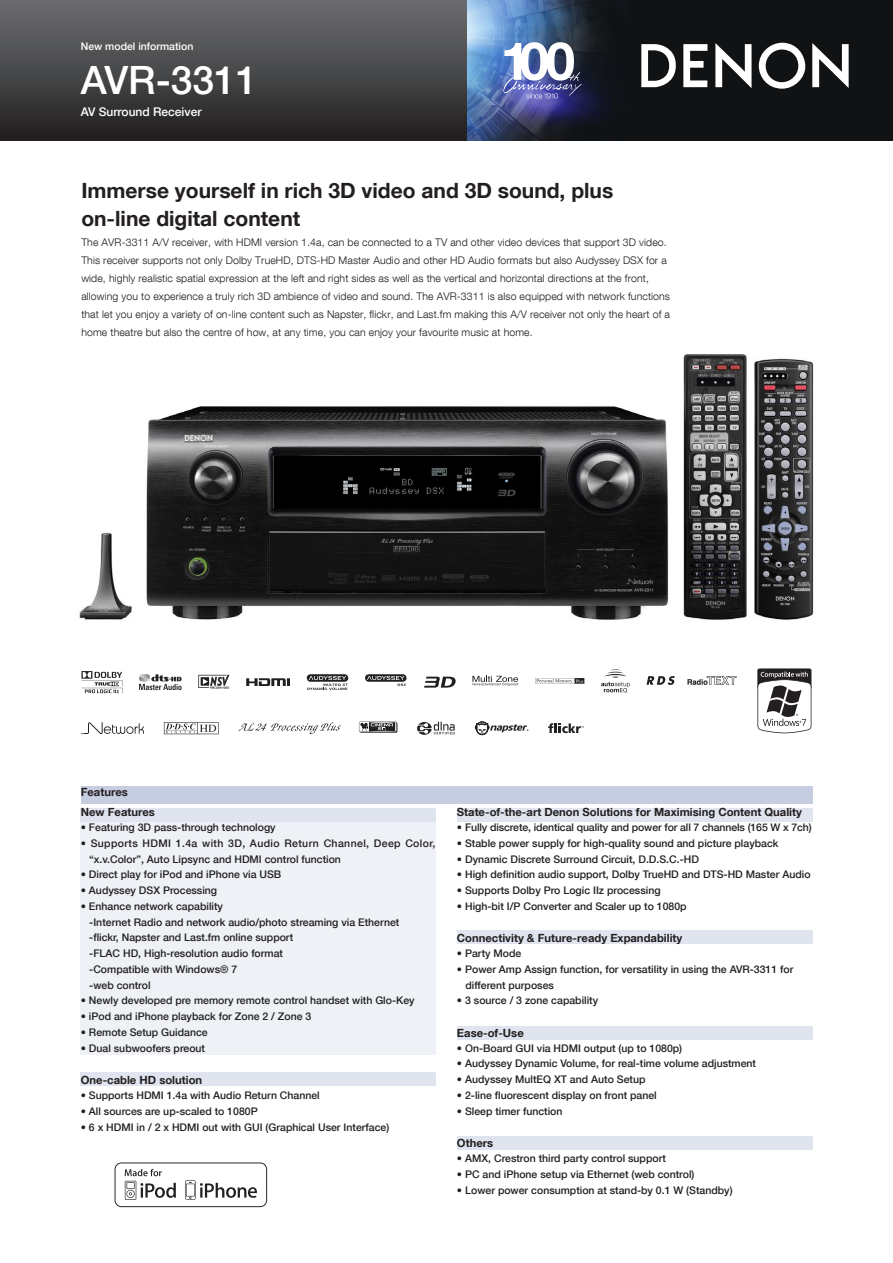
<style>
.page{position:relative;width:893px;height:1263px;background:#fff}
.page>*{position:absolute;margin:0;border:0;box-sizing:border-box;transform-origin:0 0}
.t1{font:500 39px "Helvetica Neue LT Com";color:#fff}
.t2{font:700 21px/28.5px "Helvetica Neue LT Com";color:#231f20}
.t3{font:500 12px "Helvetica Neue LT Com";color:#fff}
.t4{font:700 11.25px "Helvetica Neue LT Com";color:#231f20}
.t5{font:500 10.5px/15.8px "Helvetica Neue LT Com";color:#231f20}
.t6{font:300 10.5px/18px "Helvetica Neue LT Com";letter-spacing:.01em;color:#191a1e}
.t7{font:500 10.5px/15.8px "Helvetica Neue LT Com";letter-spacing:.035em;color:#231f20}
.t8{font:500 10.5px "Helvetica Neue LT Com";color:#fff}
</style>
<div class="page">
<div style="left:457px;top:930px;width:355px;height:14px;background:#e0e4ee"></div>
<div style="left:81px;top:1073px;width:355px;height:13px;background:#e0e4ee"></div>
<div style="left:0;top:0;width:473px;height:140px;background:linear-gradient(to bottom,#6d6e71,#222020)"></div>
<div style="left:467px;top:0;width:426px;height:140px;background:#101214"></div>
<img style="left:467px;top:0;width:145px;height:140px">
<img style="left:503px;top:42px;width:79px;height:57px">
<svg style="left:715px;top:43px;width:36px;height:45px"></svg>
<svg style="left:683px;top:44px;width:24px;height:43px"></svg>
<svg style="left:812px;top:43px;width:37px;height:45px"></svg>
<svg style="left:641px;top:44px;width:35px;height:43px"></svg>
<svg style="left:759px;top:43px;width:46px;height:46px"></svg>
<img style="left:79px;top:354px;width:735px;height:266px">
<div style="left:81px;top:808px;width:355px;height:247px;background:#eef1f5"></div>
<div style="left:457px;top:808px;width:355px;height:13px;background:#e0e4ee"></div>
<div style="left:81px;top:808px;width:355px;height:13px;background:#e0e4ee"></div>
<div style="left:81px;top:787px;width:731px;height:17px;background:#c6cde0"></div>
<svg style="left:535px;top:678px;width:49px;height:6px"></svg>
<svg style="left:359px;top:721px;width:38px;height:12px"></svg>
<svg style="left:601px;top:669px;width:29px;height:23px"></svg>
<svg style="left:424px;top:677px;width:32px;height:11px"></svg>
<svg style="left:246px;top:678px;width:44px;height:8px"></svg>
<svg style="left:139px;top:674px;width:43px;height:16px"></svg>
<svg style="left:81px;top:671px;width:41px;height:22px"></svg>
<svg style="left:472px;top:676px;width:46px;height:10px"></svg>
<svg style="left:307px;top:674px;width:41px;height:16px"></svg>
<svg style="left:198px;top:675px;width:31px;height:14px"></svg>
<svg style="left:238px;top:722px;width:103px;height:12px"></svg>
<svg style="left:164px;top:722px;width:55px;height:12px"></svg>
<svg style="left:81px;top:722px;width:63px;height:12px"></svg>
<svg style="left:417px;top:722px;width:38px;height:13px"></svg>
<svg style="left:475px;top:721px;width:53px;height:14px"></svg>
<svg style="left:548px;top:723px;width:36px;height:10px"></svg>
<svg style="left:687px;top:676px;width:49px;height:9px"></svg>
<svg style="left:647px;top:676px;width:28px;height:9px"></svg>
<svg style="left:365px;top:674px;width:42px;height:12px"></svg>
<svg style="left:757px;top:668px;width:54px;height:65px"></svg>
<svg style="left:115px;top:1162px;width:152px;height:45px"></svg>
<div style="left:457px;top:1136px;width:355px;height:14px;background:#e0e4ee"></div>
<div style="left:457px;top:1026px;width:355px;height:13px;background:#e0e4ee"></div>
<p class="t8" style="left:81px;top:40px;width:114px">New model information</p>
<h1 class="t1" style="left:81px;top:56px;width:178px">AVR-3311</h1>
<p class="t3" style="left:81px;top:104px;width:122px">AV Surround Receiver</p>
<h2 class="t2" style="left:81px;top:175px;width:533px">Immerse yourself in rich 3D video and 3D sound, plus on-line digital content</h2>
<p class="t6" style="left:81px;top:233px;width:590px">The AVR-3311 A/V receiver, with HDMI version 1.4a, can be connected to a TV and other video devices that support 3D video.<br>This receiver supports not only Dolby TrueHD, DTS-HD Master Audio and other HD Audio formats but also Audyssey DSX for a wide, highly realistic spatial expression at the left and right sides as well as the vertical and horizontal directions at the front, allowing you to experience a truly rich 3D ambience of video and sound. The AVR-3311 is also equipped with network functions that let you enjoy a variety of on-line content such as Napster, flickr, and Last.fm making this A/V receiver not only the heart of a home theatre but also the centre of how, at any time, you can enjoy your favourite music at home.</p>
<p class="t4" style="left:81px;top:785px;width:49px">Features</p>
<p class="t4" style="left:81px;top:805px;width:76px">New Features</p>
<p class="t5" style="left:81px;top:819px;width:196px">• Featuring 3D pass-through technology</p>
<p class="t7" style="left:89px;top:835px;width:348px;text-indent:-9px">• Supports HDMI 1.4a with 3D, Audio Return Channel, Deep Color, “x.v.Color”, Auto Lipsync and HDMI control function</p>
<p class="t5" style="left:81px;top:867px;width:202px">• Direct play for iPod and iPhone via USB</p>
<p class="t5" style="left:81px;top:882px;width:138px">• Audyssey DSX Processing</p>
<p class="t5" style="left:89px;top:898px;width:312px;text-indent:-9px">• Enhance network capability<br>-Internet Radio and network audio/photo streaming via Ethernet -flickr, Napster and Last.fm online support<br>-FLAC HD, High-resolution audio format<br>-Compatible with Windows® 7<br>-web control</p>
<p class="t5" style="left:81px;top:993px;width:335px">• Newly developed pre memory remote control handset with Glo-Key</p>
<p class="t5" style="left:81px;top:1008px;width:232px">• iPod and iPhone playback for Zone 2 / Zone 3</p>
<p class="t5" style="left:81px;top:1024px;width:128px">• Remote Setup Guidance</p>
<p class="t5" style="left:81px;top:1040px;width:126px">• Dual subwoofers preout</p>
<p class="t4" style="left:81px;top:1073px;width:123px">One-cable HD solution</p>
<p class="t5" style="left:81px;top:1087px;width:241px">• Supports HDMI 1.4a with Audio Return Channel</p>
<p class="t5" style="left:81px;top:1103px;width:178px">• All sources are up-scaled to 1080P</p>
<p class="t5" style="left:81px;top:1119px;width:310px">• 6 x HDMI in / 2 x HDMI out with GUI (Graphical User Interface)</p>
<p class="t4" style="left:457px;top:805px;width:346px">State-of-the-art Denon Solutions for Maximising Content Quality</p>
<p class="t5" style="left:457px;top:819px;width:356px">• Fully discrete, identical quality and power for all 7 channels (165 W x 7ch)</p>
<p class="t5" style="left:457px;top:835px;width:323px">• Stable power supply for high-quality sound and picture playback</p>
<p class="t5" style="left:457px;top:851px;width:243px">• Dynamic Discrete Surround Circuit, D.D.S.C.-HD</p>
<p class="t5" style="left:457px;top:867px;width:355px">• High definition audio support, Dolby TrueHD and DTS-HD Master Audio</p>
<p class="t5" style="left:457px;top:882px;width:205px">• Supports Dolby Pro Logic IIz processing</p>
<p class="t5" style="left:457px;top:898px;width:231px">• High-bit I/P Converter and Scaler up to 1080p</p>
<p class="t4" style="left:457px;top:931px;width:227px">Connectivity &amp; Future-ready Expandability</p>
<p class="t5" style="left:457px;top:945px;width:66px">• Party Mode</p>
<p class="t5" style="left:465px;top:961px;width:329px;text-indent:-9px">• Power Amp Assign function, for versatility in using the AVR-3311 for different purposes</p>
<p class="t5" style="left:457px;top:993px;width:143px">• 3 source / 3 zone capability</p>
<p class="t4" style="left:457px;top:1025px;width:68px">Ease-of-Use</p>
<p class="t5" style="left:457px;top:1040px;width:227px">• On-Board GUI via HDMI output (up to 1080p)</p>
<p class="t5" style="left:457px;top:1056px;width:301px">• Audyssey Dynamic Volume, for real-time volume adjustment</p>
<p class="t5" style="left:457px;top:1071px;width:190px">• Audyssey MultEQ XT and Auto Setup</p>
<p class="t5" style="left:457px;top:1087px;width:201px">• 2-line fluorescent display on front panel</p>
<p class="t5" style="left:457px;top:1103px;width:107px">• Sleep timer function</p>
<p class="t4" style="left:457px;top:1136px;width:38px">Others</p>
<p class="t5" style="left:457px;top:1150px;width:210px">• AMX, Crestron third party control support</p>
<p class="t5" style="left:457px;top:1166px;width:239px">• PC and iPhone setup via Ethernet (web control)</p>
<p class="t5" style="left:457px;top:1182px;width:277px">• Lower power consumption at stand-by 0.1 W (Standby)</p>
</div>
